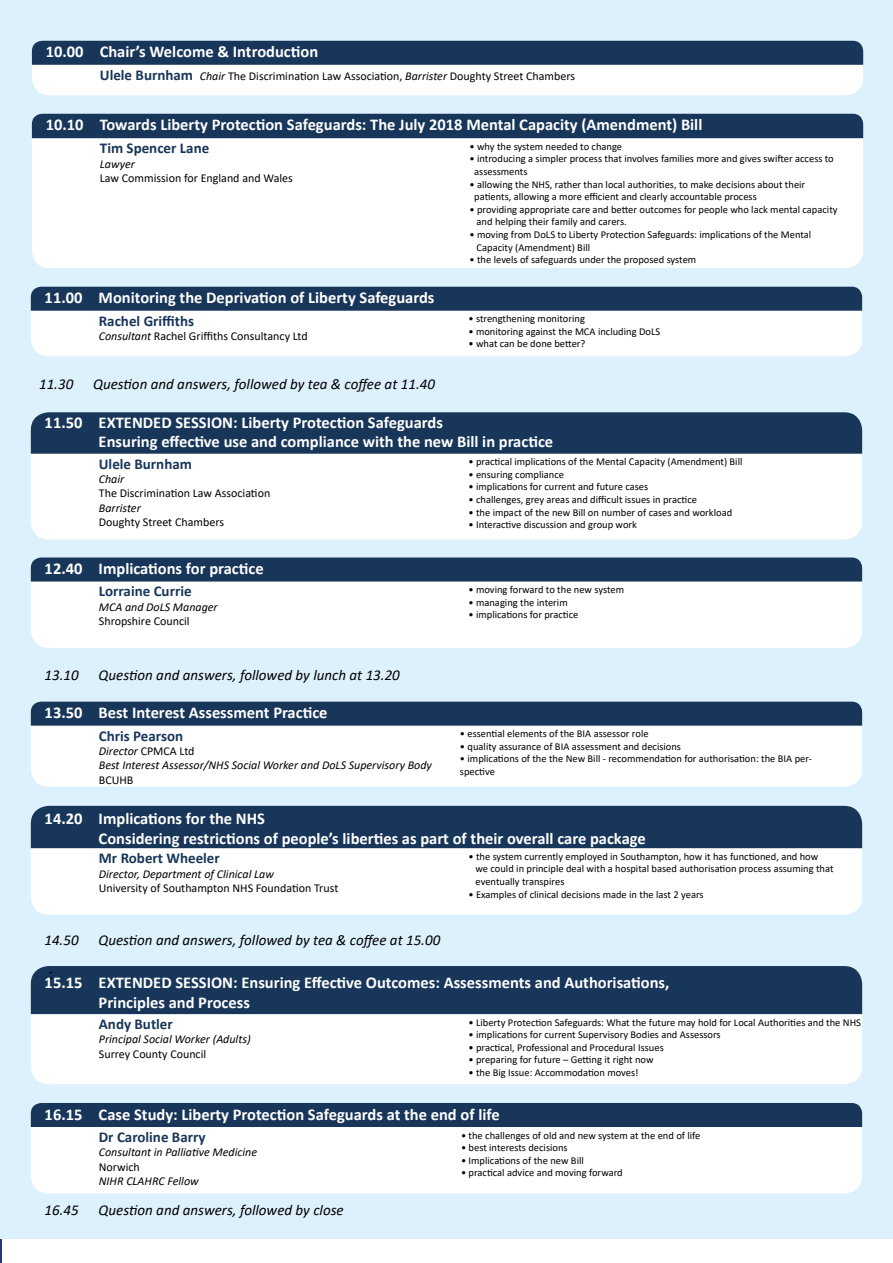
<style>
.page{position:relative;width:893px;height:1263px;background:#fff}
.page>*{position:absolute;margin:0;border:0;box-sizing:border-box;transform-origin:0 0}
.t1{font:18px "Minion Pro";color:#000}
.t2{font:700 16.5px/19.8px "Calibri";color:#fff}
.t3{font:italic 15px "Calibri";color:#000}
.t4{font:700 15px "Calibri";color:#183659}
.t5{font:12px "Calibri";color:#000}
.t6{font:italic 12px/14.4px "Calibri";color:#000}
.t7{font:10.5px/12.6px "Calibri";color:#000}
.s1{font-weight:700;font-size:15px;color:#183659}
.s2{font-style:italic}
.s3{font-style:normal}
</style>
<div class="page">
<hr style="left:0;top:1209px;width:1px;height:54px;background:#283583">
<div style="left:0;top:0;width:893px;height:1239px;background:#ddf1fd"></div>
<div style="left:31px;top:1014px;width:831px;height:70px;background:#fff"></div>
<div style="left:31px;top:966px;width:831px;height:48px;background:#183659"></div>
<div style="left:31px;top:1127px;width:831px;height:66px;background:#fff"></div>
<div style="left:31px;top:1103px;width:831px;height:24px;background:#183659"></div>
<div style="left:31px;top:726px;width:831px;height:61px;background:#fff"></div>
<div style="left:31px;top:702px;width:831px;height:24px;background:#183659"></div>
<div style="left:31px;top:454px;width:831px;height:85px;background:#fff"></div>
<div style="left:31px;top:412px;width:831px;height:42px;background:#183659"></div>
<div style="left:32px;top:215px;width:831px;height:53px;background:#fff"></div>
<svg style="left:31px;top:41px;width:832px;height:174px;background:#bbc6d1"></svg>
<svg style="left:31px;top:287px;width:831px;height:69px;background:#afb9c6"></svg>
<div style="left:31px;top:848px;width:831px;height:67px;background:#fff"></div>
<div style="left:31px;top:806px;width:831px;height:42px;background:#183659"></div>
<div style="left:31px;top:581px;width:831px;height:67px;background:#fff"></div>
<div style="left:31px;top:557px;width:831px;height:24px;background:#183659"></div>
<h2 class="t2" style="left:46px;top:42px;width:274px">10.00 Chair’s Welcome &amp; Introduction</h2>
<p class="t5" style="left:100px;top:67px;width:477px"><span class="s1">Ulele Burnham</span> <span class="s2">Chair</span> The Discrimination Law Association, <span class="s2">Barrister</span> Doughty Street Chambers</p>
<h2 class="t2" style="left:46px;top:114px;width:658px">10.10 Towards Liberty Protection Safeguards: The July 2018 Mental Capacity (Amendment) Bill</h2>
<h3 class="t4" style="left:100px;top:138px;width:111px">Tim Spencer Lane</h3>
<p class="t6" style="left:100px;top:156px;width:37px">Lawyer</p>
<p class="t5" style="left:100px;top:170px;width:194px">Law Commission for England and Wales</p>
<p class="t7" style="left:469px;top:140px;width:154px">• why the system needed to change</p>
<p class="t7" style="left:474px;top:152px;width:361px;text-indent:-5px">• introducing a simpler process that involves families more and gives swifter access to assessments</p>
<p class="t7" style="left:474px;top:177px;width:333px;text-indent:-5px">• allowing the NHS, rather than local authorities, to make decisions about their patients, allowing a more efficient and clearly accountable process</p>
<p class="t7" style="left:477px;top:203px;width:362px;text-indent:-7px">• providing appropriate care and better outcomes for people who lack mental capacity and helping their family and carers.</p>
<p class="t7" style="left:477px;top:228px;width:336px;text-indent:-7px">• moving from DoLS to Liberty Protection Safeguards: implications of the Mental<br>Capacity (Amendment) Bill</p>
<p class="t7" style="left:469px;top:253px;width:228px">• the levels of safeguards under the proposed system</p>
<h2 class="t2" style="left:45px;top:288px;width:391px">11.00 Monitoring the Deprivation of Liberty Safeguards</h2>
<h3 class="t4" style="left:99px;top:310px;width:97px">Rachel Griffiths</h3>
<p class="t5" style="left:99px;top:328px;width:210px"><span class="s2">Consultant</span> Rachel Griffiths Consultancy Ltd</p>
<h3 class="t3" style="left:39px;top:374px;width:36px">11.30</h3>
<h3 class="t3" style="left:93px;top:374px;width:343px">Question and answers, followed by tea &amp; coffee at 11.40</h3>
<p class="t7" style="left:468px;top:312px;width:118px">• strengthening monitoring</p>
<p class="t7" style="left:468px;top:325px;width:193px">• monitoring against the MCA including DoLS</p>
<p class="t7" style="left:468px;top:337px;width:118px">• what can be done better?</p>
<h2 class="t2" style="left:99px;top:412px;width:456px;text-indent:-54px">11.50 EXTENDED SESSION: Liberty Protection Safeguards<br>Ensuring effective use and compliance with the new Bill in practice</h2>
<h3 class="t4" style="left:99px;top:453px;width:95px">Ulele Burnham</h3>
<p class="t6" style="left:99px;top:471px;width:27px">Chair</p>
<p class="t5" style="left:99px;top:485px;width:173px">The Discrimination Law Association</p>
<p class="t6" style="left:99px;top:500px;width:43px">Barrister</p>
<p class="t5" style="left:99px;top:514px;width:127px">Doughty Street Chambers</p>
<p class="t7" style="left:468px;top:455px;width:276px">• practical implications of the Mental Capacity (Amendment) Bill</p>
<p class="t7" style="left:468px;top:468px;width:97px">• ensuring compliance</p>
<p class="t7" style="left:468px;top:480px;width:181px">• implications for current and future cases</p>
<p class="t7" style="left:468px;top:493px;width:230px">• challenges, grey areas and difficult issues in practice</p>
<p class="t7" style="left:468px;top:506px;width:265px">• the impact of the new Bill on number of cases and workload</p>
<p class="t7" style="left:468px;top:518px;width:170px">• Interactive discussion and group work</p>
<h2 class="t2" style="left:45px;top:558px;width:220px">12.40 Implications for practice</h2>
<h3 class="t4" style="left:99px;top:581px;width:94px">Lorraine Currie</h3>
<p class="t6" style="left:99px;top:599px;width:120px">MCA and DoLS Manager</p>
<p class="t5" style="left:99px;top:613px;width:92px">Shropshire Council</p>
<h3 class="t3" style="left:45px;top:664px;width:36px">13.10</h3>
<h3 class="t3" style="left:99px;top:664px;width:303px">Question and answers, followed by lunch at 13.20</h3>
<h2 class="t2" style="left:45px;top:703px;width:284px">13.50 Best Interest Assessment Practice</h2>
<h3 class="t4" style="left:99px;top:725px;width:86px">Chris Pearson</h3>
<p class="t6" style="left:99px;top:743px;width:335px">Director <span class="s3">CPMCA Ltd<br></span>Best Interest Assessor/NHS Social Worker and DoLS Supervisory Body</p>
<p class="t5" style="left:99px;top:771px;width:36px">BCUHB</p>
<p class="t7" style="left:468px;top:583px;width:157px">• moving forward to the new system</p>
<p class="t7" style="left:468px;top:596px;width:101px">• managing the interim</p>
<p class="t7" style="left:468px;top:608px;width:111px">• implications for practice</p>
<p class="t7" style="left:460px;top:727px;width:190px">• essential elements of the BIA assessor role</p>
<p class="t7" style="left:460px;top:740px;width:223px">• quality assurance of BIA assessment and decisions</p>
<p class="t7" style="left:460px;top:752px;width:354px">• implications of the the New Bill - recommendation for authorisation: the BIA per&shy;spective</p>
<h2 class="t2" style="left:99px;top:808px;width:549px;text-indent:-54px">14.20 Implications for the NHS<br>Considering restrictions of people’s liberties as part of their overall care package</h2>
<h3 class="t4" style="left:99px;top:847px;width:122px">Mr Robert Wheeler</h3>
<p class="t6" style="left:99px;top:866px;width:177px">Director, Department of Clinical Law</p>
<p class="t5" style="left:99px;top:879px;width:241px">University of Southampton NHS Foundation Trust</p>
<p class="t7" style="left:476px;top:850px;width:360px;text-indent:-7px">• the system currently employed in Southampton, how it has functioned, and how<br>we could in principle deal with a hospital based authorisation process assuming that eventually transpires</p>
<p class="t7" style="left:468px;top:887px;width:237px">• Examples of clinical decisions made in the last 2 years</p>
<h3 class="t3" style="left:44px;top:930px;width:36px">14.50</h3>
<h3 class="t3" style="left:98px;top:930px;width:343px">Question and answers, followed by tea &amp; coffee at 15.00</h3>
<h1 class="t1" style="left:49px;top:961px;width:6px">:</h1>
<h2 class="t2" style="left:99px;top:972px;width:572px;text-indent:-54px">15.15 EXTENDED SESSION: Ensuring Effective Outcomes: Assessments and Authorisations,<br>Principles and Process</h2>
<h3 class="t4" style="left:99px;top:1013px;width:75px">Andy Butler</h3>
<p class="t6" style="left:99px;top:1032px;width:153px">Principal Social Worker (Adults)</p>
<p class="t5" style="left:99px;top:1045px;width:109px">Surrey County Council</p>
<p class="t7" style="left:468px;top:1015px;width:394px">• Liberty Protection Safeguards: What the future may hold for Local Authorities and the NHS</p>
<p class="t7" style="left:468px;top:1028px;width:254px">• implications for current Supervisory Bodies and Assessors</p>
<p class="t7" style="left:468px;top:1041px;width:197px">• practical, Professional and Procedural Issues</p>
<p class="t7" style="left:468px;top:1053px;width:187px">• preparing for future – Getting it right now</p>
<p class="t7" style="left:468px;top:1066px;width:172px">• the Big Issue: Accommodation moves!</p>
<h2 class="t2" style="left:45px;top:1104px;width:457px">16.15 Case Study: Liberty Protection Safeguards at the end of life</h2>
<h3 class="t4" style="left:99px;top:1126px;width:108px">Dr Caroline Barry</h3>
<p class="t6" style="left:99px;top:1144px;width:160px">Consultant in Palliative Medicine</p>
<p class="t5" style="left:99px;top:1158px;width:43px">Norwich</p>
<p class="t6" style="left:99px;top:1173px;width:101px">NIHR CLAHRC Fellow</p>
<p class="t7" style="left:461px;top:1128px;width:241px">• the challenges of old and new system at the end of life</p>
<p class="t7" style="left:461px;top:1141px;width:108px">• best interests decisions</p>
<p class="t7" style="left:461px;top:1154px;width:124px">• Implications of the new Bill</p>
<p class="t7" style="left:461px;top:1166px;width:163px">• practical advice and moving forward</p>
<h3 class="t3" style="left:45px;top:1200px;width:36px">16.45</h3>
<h3 class="t3" style="left:99px;top:1200px;width:247px">Question and answers, followed by close</h3>
</div>
